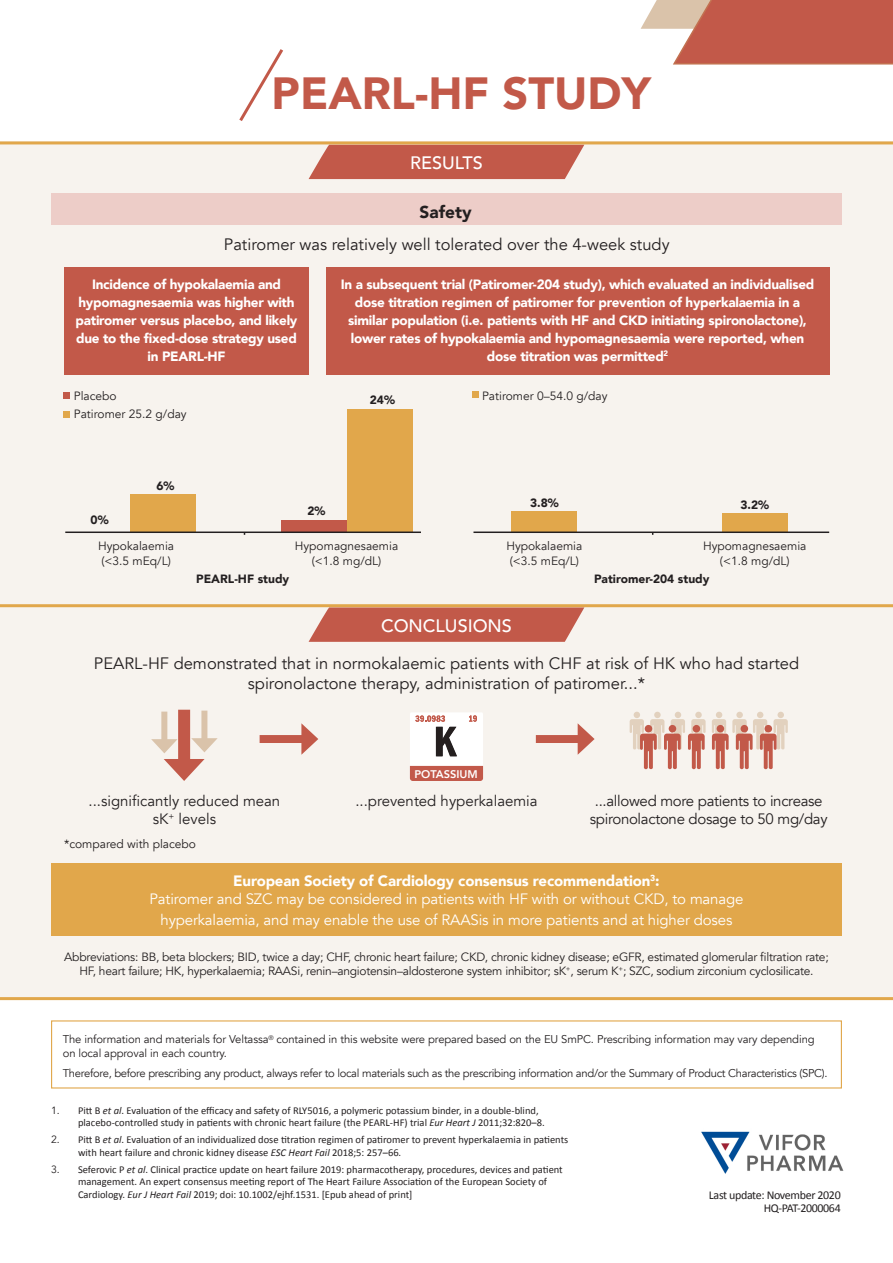
<style>
.page{position:relative;width:893px;height:1263px;background:#fff}
.page>*{position:absolute;margin:0;border:0;box-sizing:border-box;transform-origin:0 0}
.t1{font:900 45px "Avenir";color:#c25949}
.t2{font:500 18px "Avenir";color:#fff}
.Bold_body_copy{font:900 17.25px "Avenir";color:#231f20}
.Body_copy{font:16.5px/19.8px "Avenir";color:#231f20;text-align:center}
.Body_copy-2{font:15px/20.7px "Avenir";letter-spacing:-.01em;color:#fff;text-align:center}
.Body_copy-3{font:15px/18px "Avenir";letter-spacing:-.02em;color:#231f20;text-align:center}
.Body_copy-4{font:15px/18px "Avenir";color:#231f20;text-align:center}
.Body_copy-5{font:900 15px "Avenir";letter-spacing:-.01em;color:#fff}
.Bold_body_copy-2{font:900 13.5px/18px "Avenir";letter-spacing:-.02em;color:#fff;text-align:center}
.footnote{font:12px/14.4px "Avenir";letter-spacing:-.02em;color:#231f20;text-align:center}
.footnote-2{font:12px/14.4px "Avenir";color:#231f20}
.t3{font:900 12px "Avenir";color:#231f20}
.Bold_body_copy-3{font:12px "Calibri";letter-spacing:-.03em;color:#231f20}
.Disclaimer{font:11.25px/13.5px "Avenir";letter-spacing:-.01em;color:#231f20}
.Body_copy-6{font:800 11.1px "Avenir";color:#fff}
.t4{font:10.5px/12.6px "Calibri";color:#231f20}
.s1{font-family:"Avenir"}
.s2{font-style:italic}
</style>
<div class="page">
<svg style="left:239px;top:49px;width:44px;height:72px"></svg>
<svg style="left:641px;top:0;width:252px;height:65px;background:#cb7767"></svg>
<div style="left:0;top:141px;width:893px;height:859px;background:#f7f3ee"></div>
<hr style="left:0;top:997px;width:893px;height:3px;background:#e1a74b">
<div style="left:51px;top:194px;width:791px;height:31px;background:#edcdc8"></div>
<svg style="left:309px;top:145px;width:275px;height:34px;background:#c56354"></svg>
<hr style="left:0;top:141px;width:893px;height:3px;background:#e1a74b">
<svg style="left:309px;top:607px;width:275px;height:35px;background:#c66556"></svg>
<hr style="left:0;top:604px;width:893px;height:3px;background:#e1a74b">
<div style="left:51px;top:863px;width:791px;height:72px;background:#e1a74b"></div>
<img style="left:701px;top:1131px;width:143px;height:43px">
<div style="left:64px;top:267px;width:245px;height:108px;background:#c25949"></div>
<div style="left:326px;top:267px;width:503px;height:108px;background:#c25949"></div>
<div style="left:536px;top:735px;width:48px;height:8px;background:#c25949"></div>
<svg style="left:578px;top:723px;width:17px;height:32px"></svg>
<div style="left:260px;top:735px;width:48px;height:8px;background:#c25949"></div>
<svg style="left:301px;top:723px;width:17px;height:32px"></svg>
<div style="left:178px;top:710px;width:12px;height:58px;background:#c25949"></div>
<svg style="left:164px;top:759px;width:41px;height:22px"></svg>
<div style="left:201px;top:711px;width:6px;height:32px;background:#dac3aa"></div>
<svg style="left:191px;top:738px;width:27px;height:14px"></svg>
<div style="left:161px;top:712px;width:6px;height:32px;background:#dac3aa"></div>
<svg style="left:151px;top:739px;width:27px;height:14px"></svg>
<svg style="left:410px;top:713px;width:73px;height:68px;background:#ddc2be"></svg>
<svg style="left:629px;top:712px;width:77px;height:57px"></svg>
<svg style="left:712px;top:712px;width:76px;height:57px"></svg>
<svg style="left:64px;top:411px;width:6px;height:6px"></svg>
<svg style="left:64px;top:393px;width:6px;height:6px"></svg>
<svg style="left:472px;top:392px;width:6px;height:6px"></svg>
<div style="left:511px;top:511px;width:66px;height:20px;background:#e1a74b"></div>
<div style="left:722px;top:512px;width:66px;height:19px;background:#e1a74b"></div>
<hr style="left:473px;top:531px;width:356px;height:2px;background:#231f20">
<div style="left:130px;top:493px;width:66px;height:38px;background:#e1a74b"></div>
<div style="left:347px;top:409px;width:65px;height:122px;background:#e1a74b"></div>
<div style="left:281px;top:520px;width:66px;height:11px;background:#c25949"></div>
<hr style="left:65px;top:531px;width:356px;height:2px;background:#231f20">
<h1 class="t1" style="left:272px;top:54px;width:381px">PEARL-HF STUDY</h1>
<p class="t2" style="left:410px;top:147px;width:74px">RESULTS</p>
<p class="Bold_body_copy" style="left:420px;top:197px;width:54px">Safety</p>
<p class="Body_copy" style="left:224px;top:235px;width:447px">Patiromer was relatively well tolerated over the 4-week study</p>
<p class="Bold_body_copy-2" style="left:76px;top:275px;width:223px">Incidence of hypokalaemia and hypomagnesaemia was higher with patiromer versus placebo, and likely due to the fixed-dose strategy used in PEARL-HF</p>
<p class="Bold_body_copy-2" style="left:341px;top:275px;width:475px">In a subsequent trial (Patiromer-204 study), which evaluated an individualised dose titration regimen of patiromer for prevention of hyperkalaemia in a similar population (i.e. patients with HF and CKD initiating spironolactone), lower rates of hypokalaemia and hypomagnesaemia were reported, when dose titration was permitted<sup>2</sup></p>
<p class="footnote-2" style="left:74px;top:389px;width:44px">Placebo</p>
<p class="footnote-2" style="left:482px;top:389px;width:127px">Patiromer 0–54.0 g/day</p>
<p class="t3" style="left:370px;top:390px;width:27px">24%</p>
<p class="footnote-2" style="left:74px;top:407px;width:114px">Patiromer 25.2 g/day</p>
<p class="t3" style="left:91px;top:509px;width:19px">0%</p>
<p class="t3" style="left:156px;top:475px;width:19px">6%</p>
<p class="t3" style="left:307px;top:500px;width:19px">2%</p>
<p class="footnote-2" style="left:98px;top:539px;width:78px">Hypokalaemia (&lt;3.5 mEq/L)</p>
<p class="footnote-2" style="left:295px;top:539px;width:105px;text-align:center">Hypomagnesaemia (&lt;1.8 mg/dL)</p>
<p class="t3" style="left:196px;top:568px;width:95px">PEARL-HF study</p>
<p class="t3" style="left:530px;top:493px;width:30px">3.8%</p>
<p class="t3" style="left:740px;top:494px;width:30px">3.2%</p>
<p class="footnote-2" style="left:506px;top:539px;width:78px">Hypokalaemia (&lt;3.5 mEq/L)</p>
<p class="footnote-2" style="left:703px;top:539px;width:105px;text-align:center">Hypomagnesaemia (&lt;1.8 mg/dL)</p>
<p class="t3" style="left:594px;top:568px;width:117px">Patiromer-204 study</p>
<p class="t2" style="left:381px;top:610px;width:132px">CONCLUSIONS</p>
<p class="Body_copy" style="left:94px;top:654px;width:707px">PEARL-HF demonstrated that in normokalaemic patients with CHF at risk of HK who had started spironolactone therapy, administration of patiromer...*</p>
<p class="Body_copy-6" style="left:414px;top:765px;width:65px">POTASSIUM</p>
<p class="Body_copy-4" style="left:89px;top:792px;width:193px">...significantly reduced mean sK<sup>+</sup> levels</p>
<p class="Body_copy-4" style="left:355px;top:792px;width:184px">...prevented hyperkalaemia</p>
<p class="Body_copy-3" style="left:590px;top:792px;width:239px">...allowed more patients to increase spironolactone dosage to 50 mg/day</p>
<p class="footnote-2" style="left:64px;top:836px;width:133px">*compared with placebo</p>
<p class="Body_copy-5" style="left:233px;top:868px;width:428px">European Society of Cardiology consensus recommendation<sup>3</sup>:</p>
<p class="Body_copy-2" style="left:150px;top:888px;width:595px">Patiromer and SZC may be considered in patients with HF with or without CKD, to manage hyperkalaemia, and may enable the use of RAASis in more patients and at higher doses</p>
<p class="footnote" style="left:64px;top:949px;width:766px">Abbreviations: BB, beta blockers; BID, twice a day; CHF, chronic heart failure; CKD, chronic kidney disease; eGFR, estimated glomerular filtration rate;<br>HF, heart failure; HK, hyperkalaemia; RAASi, renin–angiotensin–aldosterone system inhibitor; sK<sup>+</sup>, serum K<sup>+</sup>; SZC, sodium zirconium cyclosilicate.</p>
<p class="Disclaimer" style="left:63px;top:1033px;width:753px">The information and materials for Veltassa<sup>®</sup> contained in this website were prepared based on the EU SmPC. Prescribing information may vary depending on local approval in each country.</p>
<p class="Disclaimer" style="left:63px;top:1066px;width:766px">Therefore, before prescribing any product, always refer to local materials such as the prescribing information and/or the Summary of Product Characteristics (SPC).</p>
<p class="t4" style="left:78px;top:1104px;width:468px;text-indent:-27px"><span class="s1">1.</span> Pitt B <span class="s2">et al</span>. Evaluation of the efficacy and safety of RLY5016, a polymeric potassium binder, in a double-blind, placebo-controlled study in patients with chronic heart failure (the PEARL-HF) trial <span class="s2">Eur Heart J</span> 2011;32:820–8.</p>
<p class="t4" style="left:78px;top:1133px;width:492px;text-indent:-27px"><span class="s1">2.</span> Pitt B <span class="s2">et al</span>. Evaluation of an individualized dose titration regimen of patiromer to prevent hyperkalaemia in patients with heart failure and chronic kidney disease <span class="s2">ESC Heart Fail</span> 2018;5: 257–66.</p>
<p class="t4" style="left:78px;top:1163px;width:486px;text-indent:-27px"><span class="s1">3.</span> Seferovic P <span class="s2">et al</span>. Clinical practice update on heart failure 2019: pharmacotherapy, procedures, devices and patient management. An expert consensus meeting report of The Heart Failure Association of the European Society of<br>Cardiology. <span class="s2">Eur J Heart Fail</span> 2019; doi: 10.1002/ejhf.1531. [Epub ahead of print]</p>
<p class="Bold_body_copy-3" style="left:709px;top:1186px;width:133px">Last update: November 2020</p>
<p class="Bold_body_copy-3" style="left:764px;top:1200px;width:79px">HQ-PAT-2000064</p>
</div>
